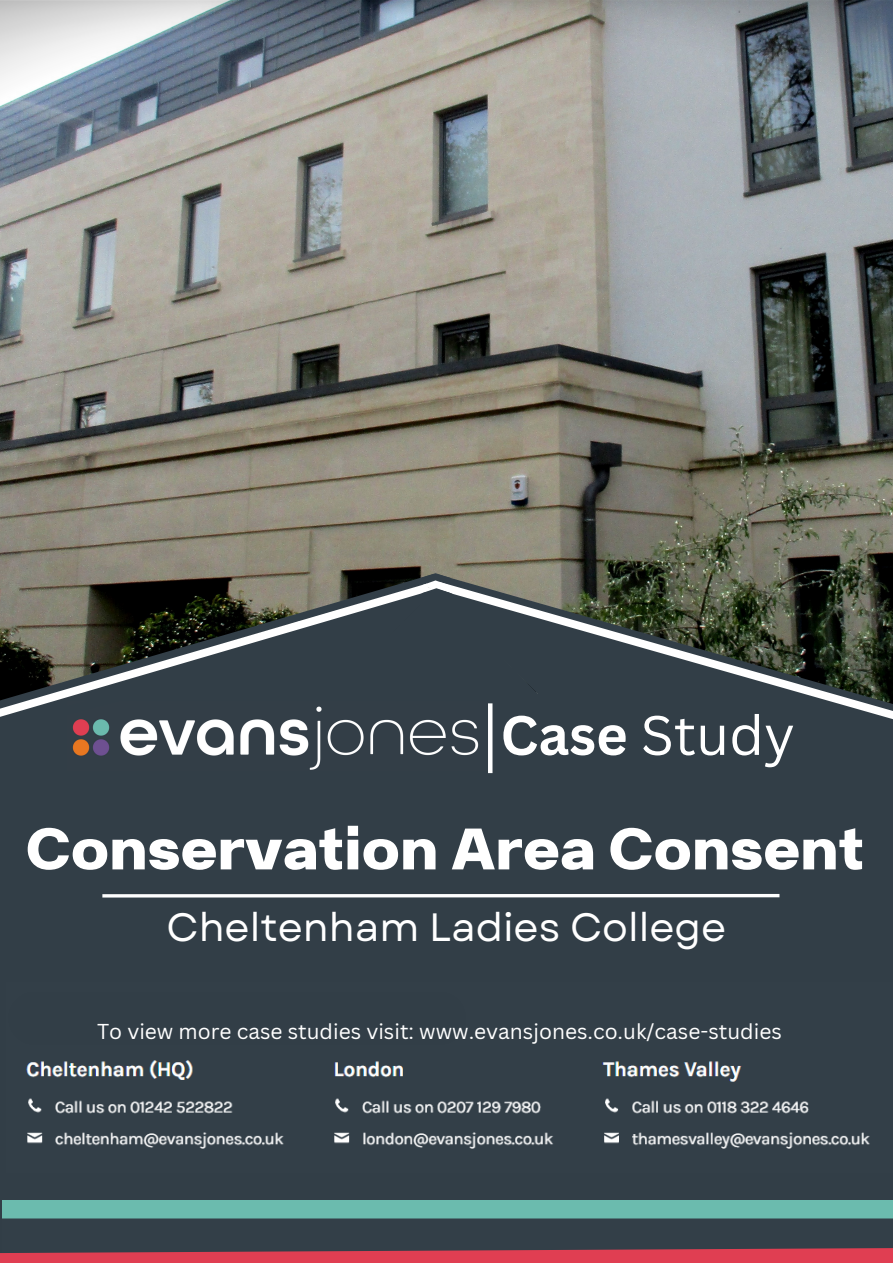
<style>
.page{position:relative;width:893px;height:1264px;background:#fff}
.page>*{position:absolute;margin:0;border:0;box-sizing:border-box;transform-origin:0 0}
.t1{font:700 69.75px "Breul Grotesk A";color:#fff}
.t2{font:54.15px "Canva Sans";color:#fff}
.t3{font:39.45px "Garet";color:#fff}
.t4{font:21px "Canva Sans";color:#fff}
.s1{font-weight:700}
</style>
<div class="page">
<img style="left:0;top:152px;width:892px;height:416px">
<div style="left:786px;top:726px;width:106px;height:131px;background:#323e47"></div>
<svg style="left:445px;top:568px;width:447px;height:7px;background:#58594b"></svg>
<div style="left:617px;top:726px;width:169px;height:131px;background:#323e47"></div>
<div style="left:0;top:857px;width:892px;height:379px;background:#323e47"></div>
<svg style="left:452px;top:575px;width:440px;height:151px;background:#434b44"></svg>
<svg style="left:0;top:568px;width:445px;height:9px;background:#736e61"></svg>
<div style="left:0;top:735px;width:438px;height:289px;background:#323e47"></div>
<img style="left:0;top:0;width:188px;height:152px">
<img style="left:188px;top:0;width:704px;height:152px">
<div style="left:251px;top:590px;width:366px;height:366px;background:#323e47"></div>
<img style="left:67px;top:701px;width:421px;height:69px">
<hr style="left:488px;top:703px;width:4px;height:70px;background:#fff">
<div style="left:119px;top:883px;width:84px;height:68px;background:#323e47;border-radius:34px"></div>
<div style="left:44px;top:871px;width:117px;height:80px;background:#323e47"></div>
<hr style="left:102px;top:894px;width:677px;height:3px;background:#fff">
<svg style="left:0;top:577px;width:437px;height:149px;background:#50514b"></svg>
<svg style="left:0;top:610px;width:413px;height:125px;background:#474e50"></svg>
<img style="left:6px;top:982px;width:886px;height:190px">
<img style="left:3px;top:1200px;width:889px;height:36px">
<svg style="left:420px;top:573px;width:32px;height:25px"></svg>
<div style="left:9px;top:991px;width:457px;height:53px;background:#323e47;border-radius:26px"></div>
<svg style="left:0;top:1236px;width:892px;height:26px;background:#7e3e4c"></svg>
<p class="t2" style="left:500px;top:697px;width:296px"><span class="s1">Case</span> Study</p>
<p class="t1" style="left:26px;top:790px;width:839px">Conservation Area Consent</p>
<p class="t3" style="left:166px;top:899px;width:561px">Cheltenham Ladies College</p>
<p class="t4" style="left:97px;top:1016px;width:686px">To view more case studies visit: www.evansjones.co.uk/case-studies</p>
</div>
